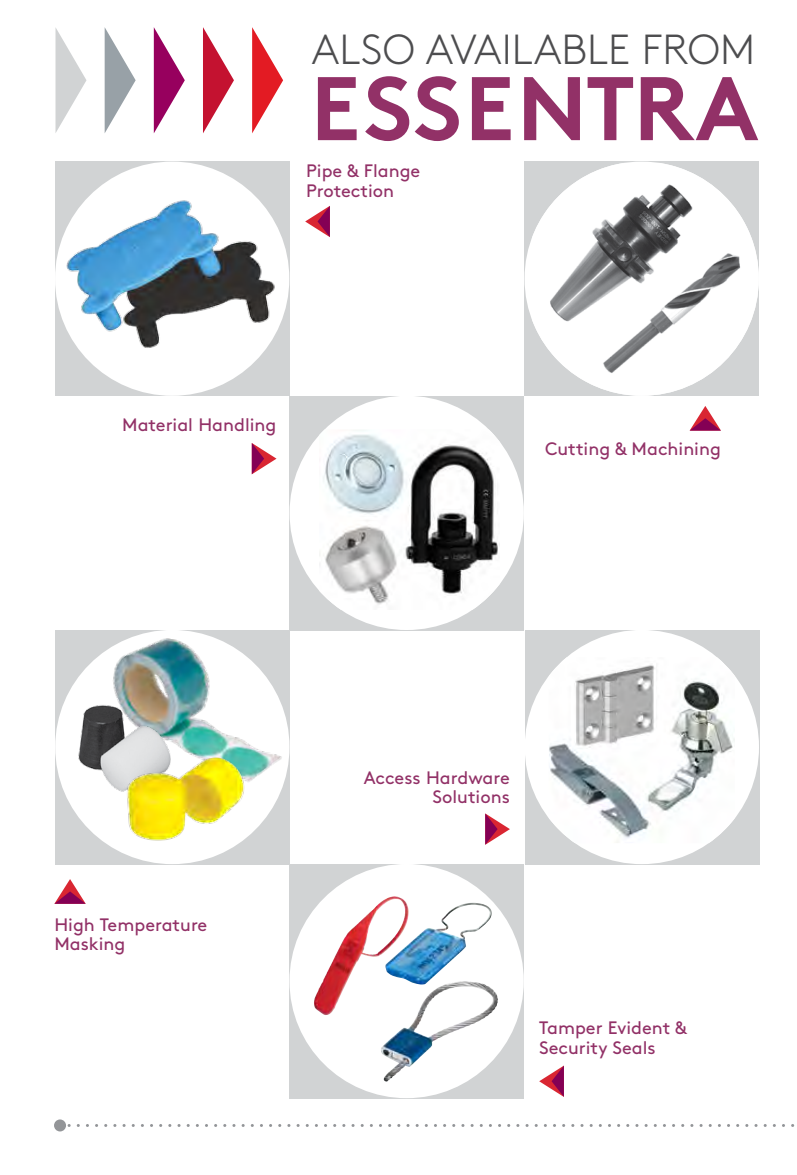
<style>
.page{position:relative;width:797px;height:1175px;background:#fff}
.page>*{position:absolute;margin:0;border:0;box-sizing:border-box;transform-origin:0 0}
.t1{font:700 90px "Brown Std";color:#923167}
.t2{font:300 42px "Brown Pro";color:#4d4d4f}
.t3{font:18px/20.1px "Brown Pro";color:#923167}
</style>
<div class="page">
<svg style="left:55px;top:28px;width:31px;height:105px"></svg>
<svg style="left:105px;top:28px;width:31px;height:105px"></svg>
<svg style="left:154px;top:27px;width:31px;height:106px"></svg>
<svg style="left:203px;top:27px;width:31px;height:106px"></svg>
<svg style="left:252px;top:27px;width:31px;height:106px"></svg>
<div style="left:55px;top:162px;width:234px;height:234px;background:#d1d3d4"></div>
<div style="left:55px;top:162px;width:234px;height:234px;background:#fff;border-radius:50%"></div>
<img style="left:63px;top:198px;width:216px;height:152px">
<div style="left:55px;top:630px;width:235px;height:234px;background:#d1d3d4"></div>
<div style="left:55px;top:630px;width:234px;height:234px;background:#fff;border-radius:50%"></div>
<img style="left:95px;top:632px;width:191px;height:88px">
<img style="left:78px;top:702px;width:105px;height:68px">
<img style="left:96px;top:720px;width:193px;height:136px">
<div style="left:289px;top:396px;width:235px;height:234px;background:#d1d3d4"></div>
<div style="left:289px;top:864px;width:235px;height:234px;background:#d1d3d4"></div>
<div style="left:289px;top:396px;width:235px;height:234px;background:#fff;border-radius:50%"></div>
<img style="left:319px;top:429px;width:179px;height:181px">
<div style="left:289px;top:864px;width:234px;height:234px;background:#fff;border-radius:50%"></div>
<img style="left:391px;top:902px;width:101px;height:82px">
<img style="left:381px;top:981px;width:82px;height:100px">
<img style="left:312px;top:897px;width:79px;height:118px">
<svg style="left:524px;top:162px;width:235px;height:234px;fill:#d1d3d4"></svg>
<img style="left:532px;top:163px;width:226px;height:233px">
<div style="left:524px;top:630px;width:235px;height:234px;background:#d1d3d4"></div>
<div style="left:524px;top:630px;width:235px;height:234px;background:#fff;border-radius:50%"></div>
<img style="left:548px;top:657px;width:186px;height:186px">
<svg style="left:305px;top:206px;width:25px;height:31px"></svg>
<svg style="left:252px;top:443px;width:24px;height:31px"></svg>
<svg style="left:690px;top:406px;width:31px;height:24px"></svg>
<svg style="left:55px;top:879px;width:30px;height:24px"></svg>
<svg style="left:539px;top:1065px;width:25px;height:31px"></svg>
<svg style="left:485px;top:813px;width:25px;height:31px"></svg>
<svg style="left:69px;top:1124px;width:726px;height:2px"></svg>
<div style="left:54px;top:1119px;width:12px;height:12px;background:#939598;border-radius:50%"></div>
<h2 class="t2" style="left:312px;top:19px;width:52px">ALSO</h2>
<h2 class="t2" style="left:426px;top:19px;width:24px">AVAILABLE</h2>
<h2 class="t2" style="left:642px;top:19px;width:16px">FRO</h2>
<h2 class="t2" style="left:720px;top:19px;width:37px">M</h2>
<h1 class="t1" style="left:311px;top:54px;width:57px">ESSENTRA</h1>
<p class="t3" style="left:306px;top:159px;width:116px">Pipe &amp; Flange<br>Protection</p>
<p class="t3" style="left:122px;top:413px;width:156px">Material Handling</p>
<p class="t3" style="left:545px;top:437px;width:177px">Cutting &amp; Machining</p>
<p class="t3" style="left:54px;top:914px;width:154px;line-height:18.6px">High Temperature<br>Masking</p>
<p class="t3" style="left:363px;top:767px;width:148px;line-height:18.6px;text-align:right">Access Hardware<br>Solutions</p>
<p class="t3" style="left:539px;top:1015px;width:149px">Tamper Evident &amp;<br>Security Seals</p>
</div>
